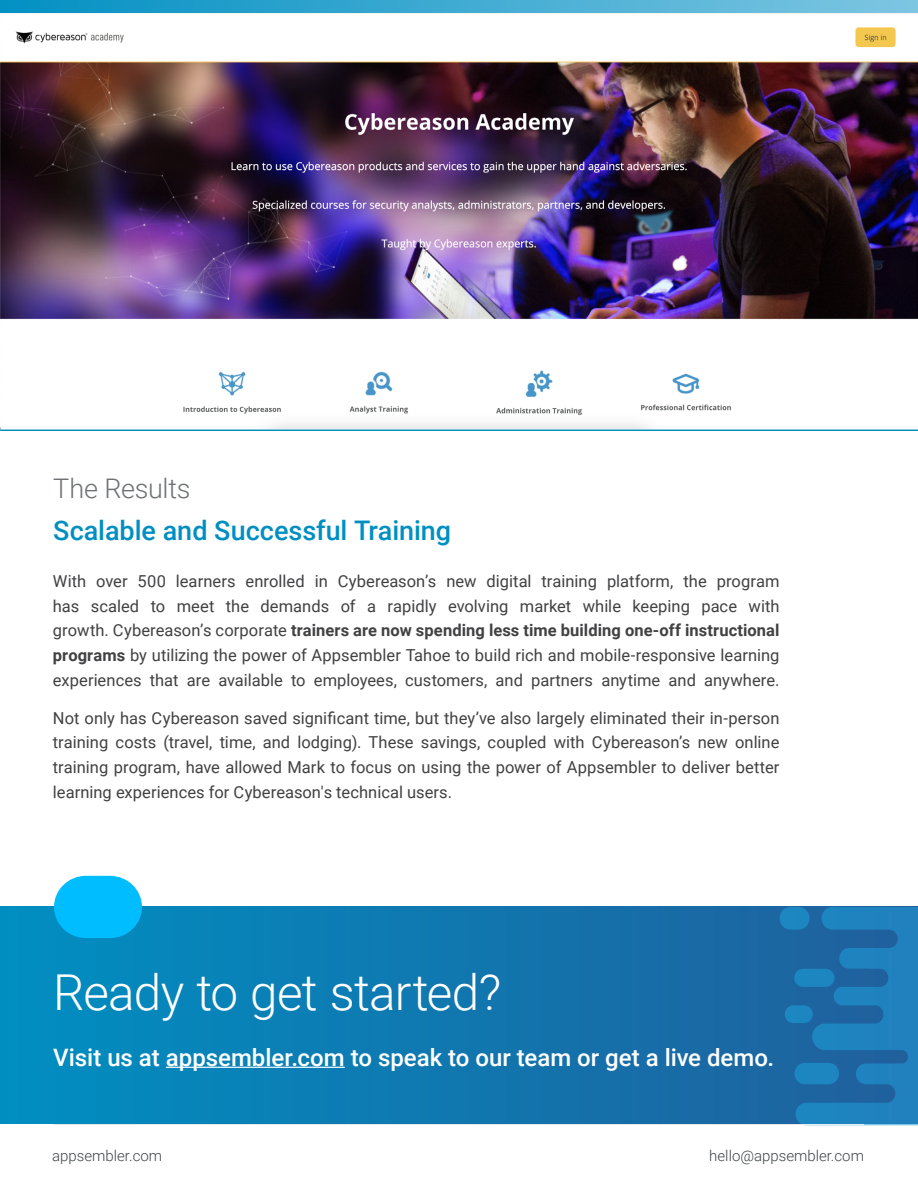
<style>
.page{position:relative;width:918px;height:1188px;background:#fff}
.page>*{position:absolute;margin:0;border:0;box-sizing:border-box;transform-origin:0 0}
.t1{font:300 49.5px "Roboto";letter-spacing:-.015em;color:#fff}
.t2{font:500 27px "Roboto";color:#008fc2}
.t3{font:300 27px "Roboto";letter-spacing:-.01em;color:#6e7173}
.t4{font:500 24px "Roboto";color:#fff}
.t5{font:16.5px/24.6px "Roboto";letter-spacing:.005em;color:#414042;text-align:justify}
.t6{font:300 15px "Roboto";color:#3e4346}
.s1{font-weight:700}
</style>
<div class="page">
<hr style="left:53px;top:1122px;width:811px;height:3px;background:#e6e7e8">
<svg style="left:0;top:0;width:918px;height:13px;background:#40abd2"></svg>
<img style="left:0;top:13px;width:918px;height:416px">
<hr style="left:0;top:430px;width:918px;height:1px;background:#008fc2">
<svg style="left:0;top:907px;width:796px;height:217px;background:#0e79b1"></svg>
<svg style="left:794px;top:969px;width:40px;height:18px"></svg>
<div style="left:785px;top:1005px;width:28px;height:18px;background:#1c87c1;border-radius:9px"></div>
<div style="left:780px;top:907px;width:29px;height:23px;background:#1c87c1;border-radius:11px"></div>
<div style="left:795px;top:1063px;width:44px;height:21px;background:#1c87c1;border-radius:11px"></div>
<svg style="left:796px;top:907px;width:122px;height:218px;background:#1f76b2"></svg>
<hr style="left:166px;top:1067px;width:179px;height:1px;background:#fff">
<svg style="left:54px;top:876px;width:88px;height:62px;background:#13bef9"></svg>
<h2 class="t3" style="left:53px;top:469px;width:139px">The Results</h2>
<h2 class="t2" style="left:53px;top:511px;width:400px">Scalable and Successful Training</h2>
<p class="t5" style="left:53px;top:568px;width:728px">With over 500 learners enrolled in Cybereason’s new digital training platform, the program has scaled to meet the demands of a rapidly evolving market while keeping pace with growth. Cybereason’s corporate <span class="s1">trainers are now spending less time building one-off instructional programs</span> by utilizing the power of Appsembler Tahoe to build rich and mobile-responsive learning experiences that are available to employees, customers, and partners anytime and anywhere.</p>
<p class="t5" style="left:53px;top:705px;width:728px">Not only has Cybereason saved significant time, but they’ve also largely eliminated their in-person training costs (travel, time, and lodging). These savings, coupled with Cybereason’s new online training program, have allowed Mark to focus on using the power of Appsembler to deliver better learning experiences for Cybereason's technical users.</p>
<h1 class="t1" style="left:53px;top:957px;width:449px">Ready to get started?</h1>
<h3 class="t4" style="left:53px;top:1040px;width:722px">Visit us at appsembler.com to speak to our team or get a live demo.</h3>
<p class="t6" style="left:52px;top:1145px;width:111px">appsembler.com</p>
<p class="t6" style="left:709px;top:1145px;width:156px">hello@appsembler.com</p>
</div>
